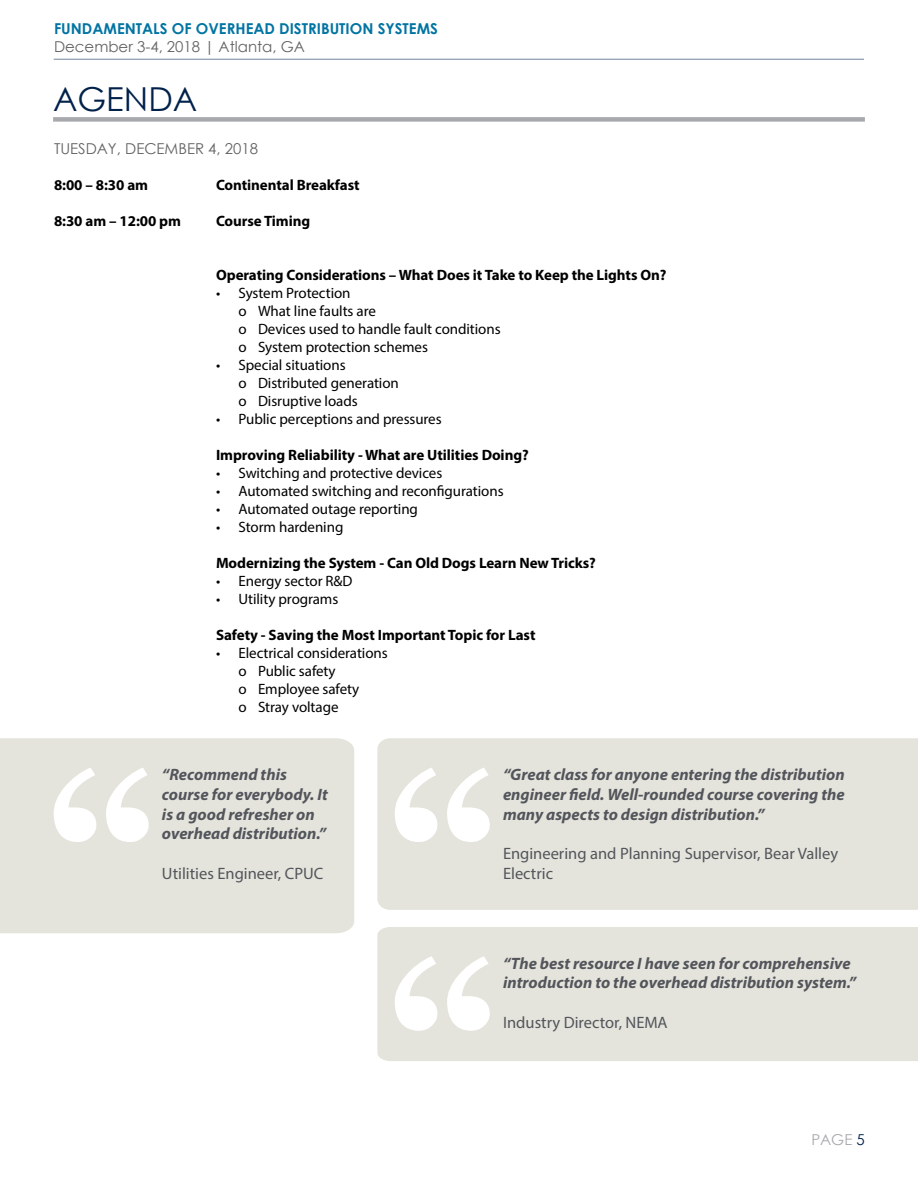
<style>
.page{position:relative;width:918px;height:1188px;background:#fff}
.page>*{position:absolute;margin:0;border:0;box-sizing:border-box;transform-origin:0 0}
.t1{font:33px "Century Gothic";color:#00214a}
.t2{font:italic 700 16.5px/19.8px "Myriad Pro";color:#52555b}
.t3{font:16.5px/19.8px "Myriad Pro";color:#52555b}
.t4{font:15px/18px "Myriad Pro";letter-spacing:-.005em;color:#000}
.t5{font:700 15px "Myriad Pro";letter-spacing:-.005em;color:#000}
.t6{font:15px "Century Gothic";color:#636365}
.t7{font:700 15px "Century Gothic";color:#0074a2}
.t8{font:15px "Century Gothic";color:#a7a9ac}
.s1{color:#00214a}
</style>
<div class="page">
<hr style="left:54px;top:59px;width:810px;height:1px;background:#00214a">
<div style="left:53px;top:117px;width:812px;height:5px;background:#a7a9ac"></div>
<div style="left:377px;top:738px;width:541px;height:172px;background:#e5e4dc"></div>
<svg style="left:395px;top:768px;width:95px;height:74px"></svg>
<div style="left:0;top:738px;width:354px;height:195px;background:#e5e4dc"></div>
<svg style="left:54px;top:768px;width:95px;height:74px"></svg>
<div style="left:377px;top:927px;width:541px;height:134px;background:#e5e4dc"></div>
<svg style="left:395px;top:956px;width:95px;height:75px"></svg>
<p class="t7" style="left:54px;top:17px;width:386px">FUNDAMENTALS OF OVERHEAD DISTRIBUTION SYSTEMS</p>
<p class="t6" style="left:54px;top:36px;width:253px">December 3-4, 2018 | Atlanta, GA</p>
<h1 class="t1" style="left:53px;top:76px;width:146px">AGENDA</h1>
<p class="t6" style="left:54px;top:138px;width:206px">TUESDAY, DECEMBER 4, 2018</p>
<p class="t5" style="left:54px;top:175px;width:96px">8:00 – 8:30 am</p>
<p class="t5" style="left:216px;top:175px;width:145px">Continental Breakfast</p>
<p class="t5" style="left:54px;top:211px;width:129px">8:30 am – 12:00 pm</p>
<p class="t5" style="left:216px;top:211px;width:96px">Course Timing</p>
<p class="t5" style="left:216px;top:265px;width:452px">Operating Considerations – What Does it Take to Keep the Lights On?</p>
<p class="t4" style="left:238px;top:284px;width:264px;text-indent:-22px">• System Protection<br>o What line faults are<br>o Devices used to handle fault conditions o System protection schemes</p>
<p class="t4" style="left:238px;top:356px;width:162px;text-indent:-22px">• Special situations<br>o Distributed generation o Disruptive loads</p>
<p class="t4" style="left:216px;top:410px;width:227px">• Public perceptions and pressures</p>
<p class="t5" style="left:216px;top:445px;width:314px">Improving Reliability - What are Utilities Doing?</p>
<p class="t4" style="left:216px;top:464px;width:228px">• Switching and protective devices</p>
<p class="t4" style="left:216px;top:482px;width:289px">• Automated switching and reconfigurations</p>
<p class="t4" style="left:216px;top:500px;width:203px">• Automated outage reporting</p>
<p class="t4" style="left:216px;top:518px;width:129px">• Storm hardening</p>
<p class="t5" style="left:216px;top:553px;width:381px">Modernizing the System - Can Old Dogs Learn New Tricks?</p>
<p class="t4" style="left:216px;top:572px;width:138px">• Energy sector R&amp;D</p>
<p class="t4" style="left:216px;top:590px;width:124px">• Utility programs</p>
<p class="t5" style="left:216px;top:625px;width:321px">Safety - Saving the Most Important Topic for Last</p>
<p class="t4" style="left:238px;top:644px;width:151px;text-indent:-22px">• Electrical considerations o Public safety<br>o Employee safety<br>o Stray voltage</p>
<p class="t2" style="left:162px;top:764px;width:167px">“Recommend this course for everybody. It is a good refresher on overhead distribution.”</p>
<p class="t3" style="left:162px;top:863px;width:163px">Utilities Engineer, CPUC</p>
<p class="t2" style="left:503px;top:764px;width:343px;text-align:justify">“Great class for anyone entering the distribution engineer field. Well-rounded course covering the many aspects to design distribution.”</p>
<p class="t3" style="left:503px;top:843px;width:337px">Engineering and Planning Supervisor, Bear Valley<br>Electric</p>
<p class="t2" style="left:503px;top:953px;width:355px">“The best resource I have seen for comprehensive introduction to the overhead distribution system.”</p>
<p class="t3" style="left:503px;top:1012px;width:166px">Industry Director, NEMA</p>
<p class="t8" style="left:811px;top:1129px;width:55px">PAGE <span class="s1">5</span></p>
</div>
